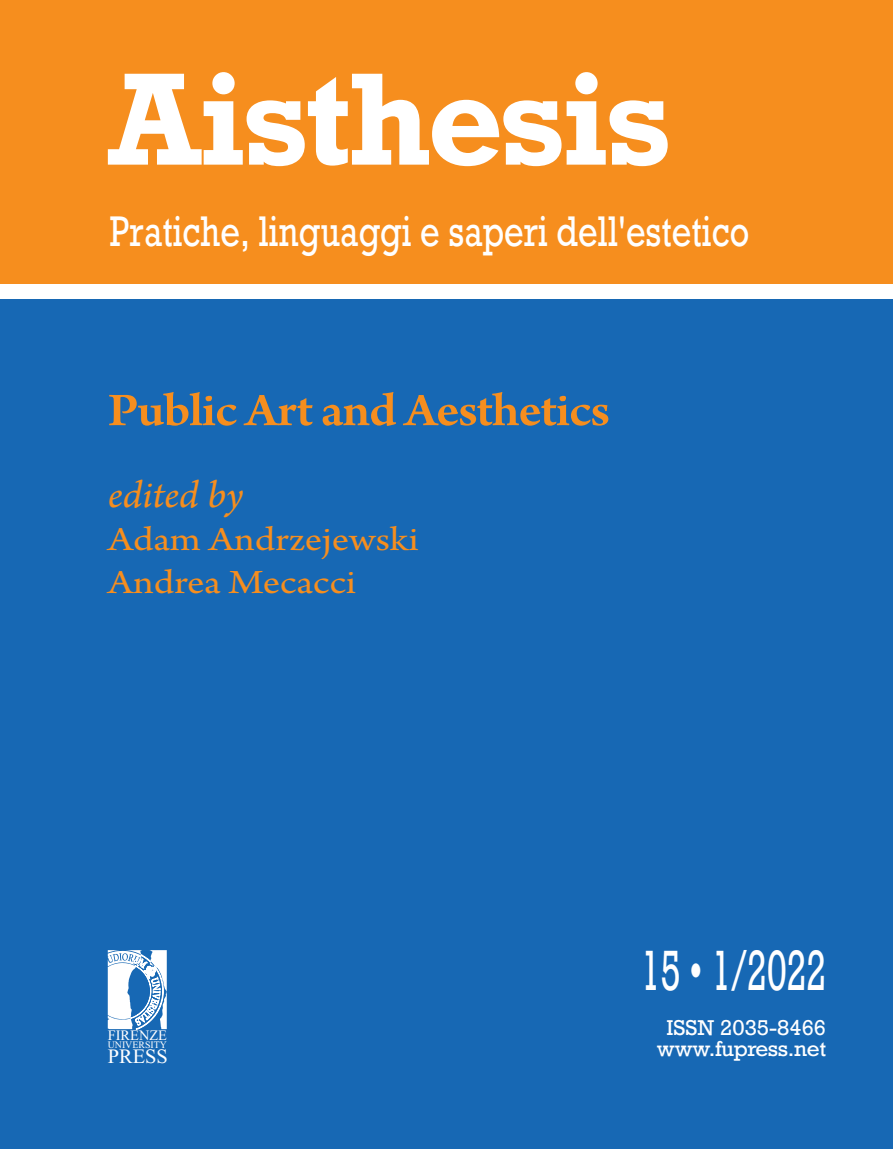
<style>
.page{position:relative;width:893px;height:1149px;background:#fff}
.page>*{position:absolute;margin:0;border:0;box-sizing:border-box;transform-origin:0 0}
.t1{font:700 123.45px "Rockwell";letter-spacing:-.02em;color:#fff}
.t2{font:53.4px "Rockwell";color:#fff;scale:.63 1}
.t3{font:600 49.5px "Arno Pro";letter-spacing:-.02em;color:#f68e1e;scale:1.07 1}
.t4{font:40.2px "Rockwell";color:#fff;scale:.79 1}
.t5{font:italic 40.05px "Arno Pro";letter-spacing:-.005em;color:#f68e1e;scale:1.08 1}
.t6{font:35.7px/42.8px "Arno Pro";color:#f68e1e;scale:1.16 1}
.t7{font:20.4px "Times New Roman";color:#fff}
.t8{font:20.1px/21px "Rockwell";letter-spacing:-.02em;color:#fff;text-align:center;scale:1.04 1}
.t9{font:14.4px "Times New Roman";color:#fff}
.t10{font:9.9px "Times New Roman";color:#fff}
</style>
<div class="page">
<div style="left:0;top:299px;width:893px;height:849px;background:#1768b4"></div>
<div style="left:14px;top:0;width:879px;height:284px;background:#f68e1e"></div>
<svg style="left:108px;top:950px;width:59px;height:78px"></svg>
<h1 class="t1" style="left:108px;top:40px;width:564px">Aisthesis</h1>
<p class="t4" style="left:110px;top:206px;width:811px">Pratiche, linguaggi e saperi dell'estetico</p>
<p class="t3" style="left:108px;top:381px;width:471px">Public Art and Aesthetics</p>
<p class="t5" style="left:108px;top:472px;width:127px">edited by</p>
<p class="t6" style="left:108px;top:519px;width:269px">Adam Andrzejewski<br>Andrea Mecacci</p>
<p class="t9" style="left:108px;top:1026px;width:61px">FIRENZE</p>
<p class="t10" style="left:108px;top:1038px;width:61px">UNIVERSITY</p>
<p class="t7" style="left:108px;top:1043px;width:62px">PRESS</p>
<h2 class="t2" style="left:641px;top:937px;width:295px">15 • 1/2022</h2>
<p class="t8" style="left:657px;top:1016px;width:164px">ISSN 2035-8466 www.fupress.net</p>
</div>
